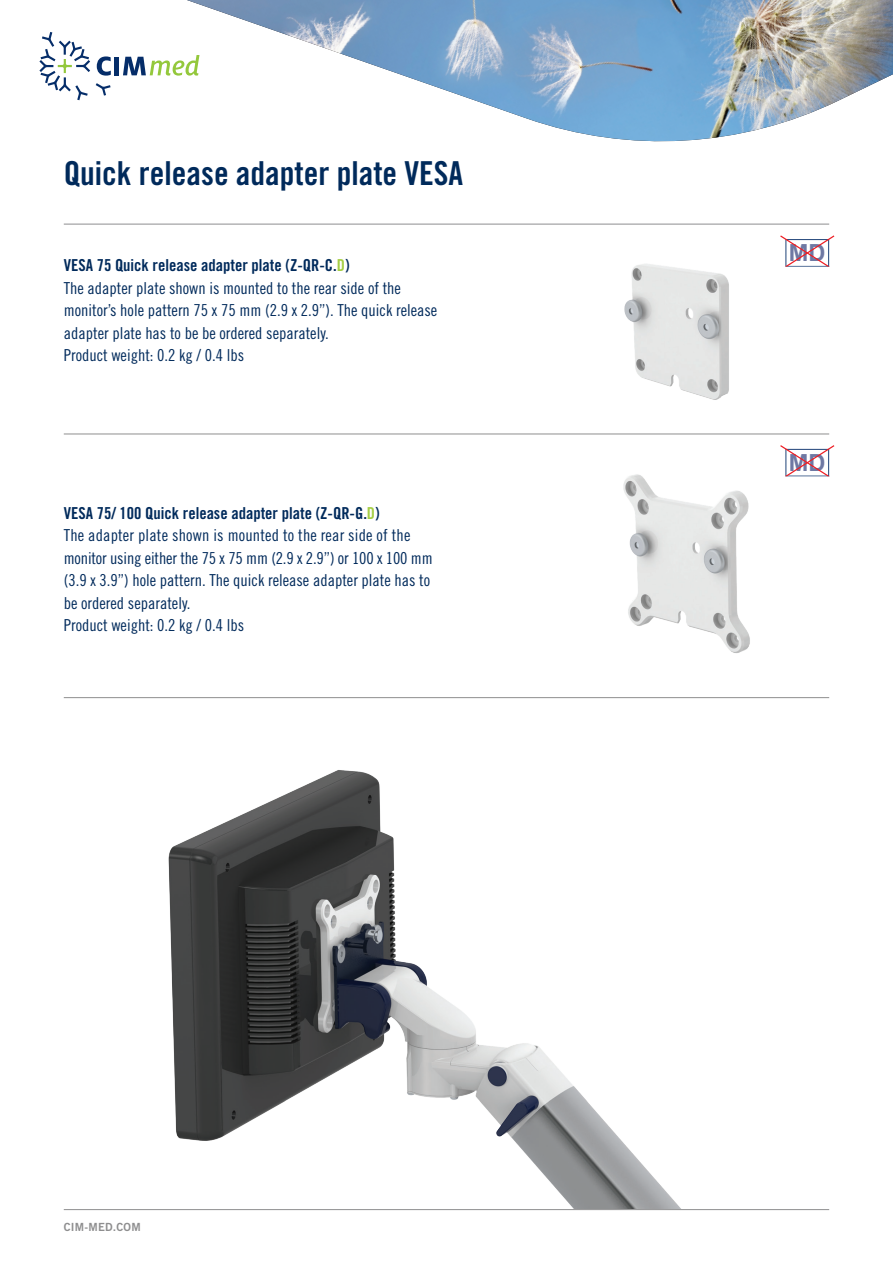
<style>
.page{position:relative;width:893px;height:1263px;background:#fff}
.page>*{position:absolute;margin:0;border:0;box-sizing:border-box;transform-origin:0 0}
.t1{font:33px "Trade Gothic LT Std Bd Cn 20";color:#002a5b}
.t2{font:700 23.7px "Arial";color:#6e78a3}
.t3{font:16.5px/22.5px "Trade Gothic LT Std Cn 18";color:#002a5b}
.t4{font:16.5px "Trade Gothic LT Std Bd Cn 20";color:#002a5b}
.t5{font:11.25px "Trade Gothic LT Std Bd 2";letter-spacing:.02em;color:#8e8e8f}
.s1{color:#a5ce44}
</style>
<div class="page">
<hr style="left:64px;top:224px;width:765px;height:1px;background:#8e8e8f">
<hr style="left:64px;top:1209px;width:765px;height:1px;background:#8e8e8f">
<svg style="left:96px;top:83px;width:15px;height:13px"></svg>
<svg style="left:97px;top:56px;width:14px;height:20px"></svg>
<div style="left:114px;top:57px;width:5px;height:18px;background:#052d69"></div>
<svg style="left:123px;top:56px;width:64px;height:20px"></svg>
<svg style="left:39px;top:32px;width:51px;height:68px"></svg>
<img style="left:624px;top:264px;width:105px;height:136px">
<img style="left:623px;top:474px;width:190px;height:179px">
<img style="left:168px;top:770px;width:512px;height:438px">
<hr style="left:64px;top:697px;width:765px;height:1px;background:#8e8e8f">
<hr style="left:64px;top:434px;width:765px;height:1px;background:#8e8e8f">
<img style="left:187px;top:0;width:706px;height:142px">
<svg style="left:780px;top:235px;width:54px;height:32px"></svg>
<svg style="left:780px;top:445px;width:54px;height:31px"></svg>
<h1 class="t1" style="left:64px;top:154px;width:401px">Quick release adapter plate VESA</h1>
<p class="t4" style="left:64px;top:255px;width:287px">VESA 75 Quick release adapter plate (Z-QR-C.<span class="s1">D</span>)</p>
<p class="t3" style="left:64px;top:276px;width:375px">The adapter plate shown is mounted to the rear side of the monitor’s hole pattern 75 x 75 mm (2.9 x 2.9”). The quick release adapter plate has to be be ordered separately.<br>Product weight: 0.2 kg / 0.4 lbs</p>
<p class="t4" style="left:64px;top:503px;width:318px">VESA 75/ 100 Quick release adapter plate (Z-QR-G.<span class="s1">D</span>)</p>
<p class="t3" style="left:64px;top:524px;width:370px">The adapter plate shown is mounted to the rear side of the monitor using either the 75 x 75 mm (2.9 x 2.9”) or 100 x 100 mm (3.9 x 3.9”) hole pattern. The quick release adapter plate has to be ordered separately.<br>Product weight: 0.2 kg / 0.4 lbs</p>
<p class="t5" style="left:64px;top:1220px;width:78px">CIM-MED.COM</p>
<h2 class="t2" style="left:789px;top:236px;width:38px">MD</h2>
<h2 class="t2" style="left:789px;top:446px;width:38px">MD</h2>
</div>
